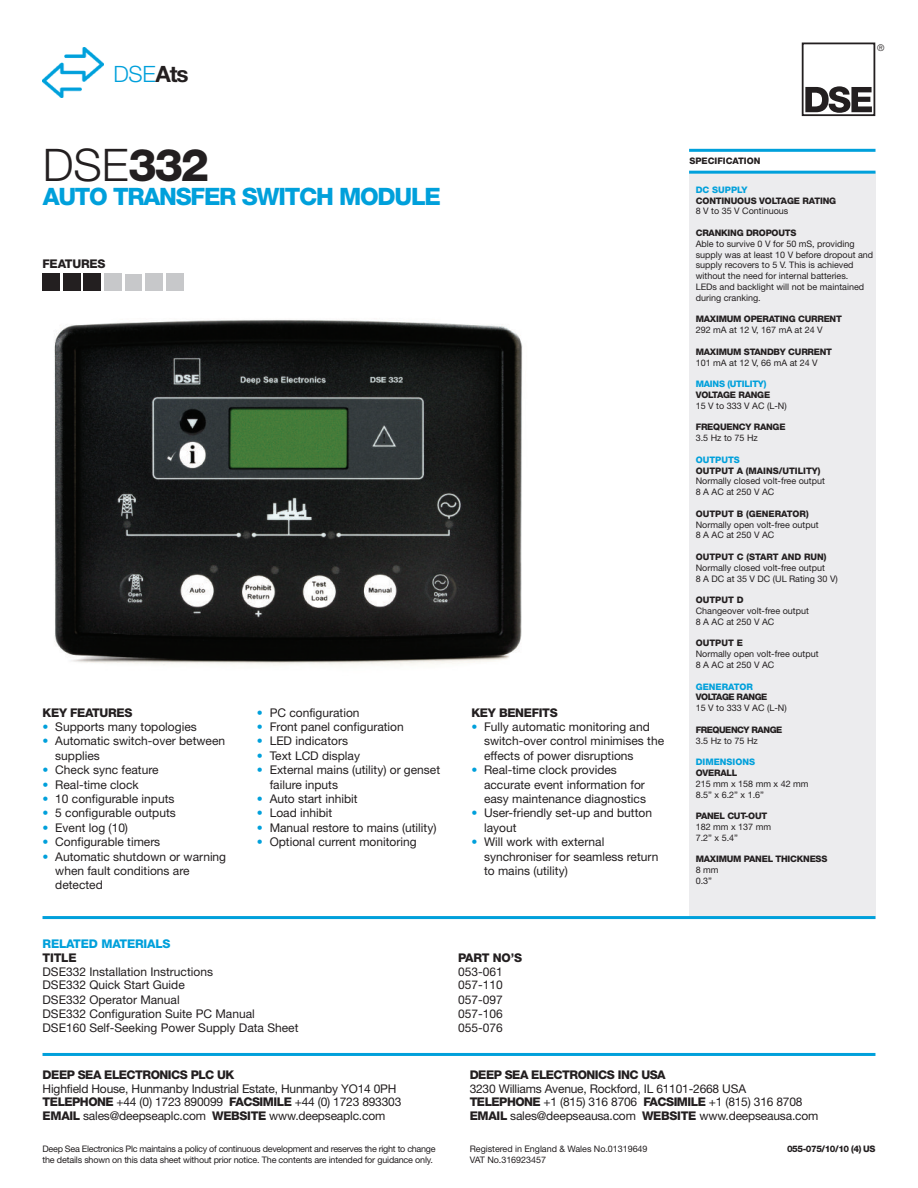
<style>
.page{position:relative;width:918px;height:1188px;background:#fff}
.page>*{position:absolute;margin:0;border:0;box-sizing:border-box;transform-origin:0 0}
.t1{font:300 45px "Helvetica Neue";color:#231f20}
.t2{font:800 24px "Helvetica Neue";letter-spacing:-.05em;color:#00a0db}
.t3{font:300 22.5px "Helvetica Neue";color:#00a0db}
.t4{font:12px/14.4px "Helvetica Neue";color:#231f20}
.t5{font:800 12px "Helvetica Neue";letter-spacing:-.04em;color:#231f20}
.t6{font:800 12px "Helvetica Neue";letter-spacing:-.015em;color:#00a0db}
.t7{font:800 12px "Helvetica Neue";letter-spacing:-.015em;color:#231f20}
.t8{font:300 9.15px "Helvetica Neue";color:#231f20}
.t9{font:9px/10.8px "Helvetica Neue";color:#231f20}
.t10{font:9px/10.8px "Helvetica Neue";letter-spacing:-.03em;color:#231f20}
.t11{font:800 9px "Helvetica Neue";letter-spacing:-.025em;color:#231f20}
.t12{font:800 9px "Helvetica Neue";color:#231f20}
.t13{font:800 9px "Helvetica Neue";letter-spacing:-.05em;color:#231f20}
.t14{font:800 9px "Helvetica Neue";color:#00a0db}
.t15{font:800 9px "Helvetica Neue";letter-spacing:-.025em;color:#00a0db}
.s1{font-weight:700;color:#231f20}
.s2{font-weight:800}
.s3{font-weight:800;color:#00a0db}
</style>
<div class="page">
<div style="left:689px;top:172px;width:187px;height:746px;background:#ececee"></div>
<hr style="left:689px;top:149px;width:187px;height:3px;background:#00a0db">
<hr style="left:689px;top:171px;width:187px;height:3px;background:#00a0db">
<div style="left:802px;top:43px;width:73px;height:73px;border:2px solid #231f20"></div>
<svg style="left:805px;top:86px;width:67px;height:27px"></svg>
<div style="left:43px;top:274px;width:17px;height:17px;background:#231f20"></div>
<div style="left:63px;top:274px;width:17px;height:17px;background:#231f20"></div>
<div style="left:84px;top:274px;width:17px;height:17px;background:#231f20"></div>
<div style="left:105px;top:274px;width:17px;height:17px;background:#c7c8ca"></div>
<div style="left:125px;top:274px;width:17px;height:17px;background:#c7c8ca"></div>
<div style="left:146px;top:274px;width:17px;height:17px;background:#c7c8ca"></div>
<div style="left:167px;top:274px;width:17px;height:17px;background:#c7c8ca"></div>
<hr style="left:43px;top:1053px;width:832px;height:3px;background:#00a0db">
<hr style="left:43px;top:916px;width:832px;height:3px;background:#00a0db">
<img style="left:43px;top:48px;width:60px;height:50px">
<img style="left:54px;top:320px;width:469px;height:345px">
<h3 class="t3" style="left:114px;top:66px;width:77px">DSE<span class="s1">Ats</span></h3>
<p class="t8" style="left:877px;top:44px;width:9px">®</p>
<h1 class="t1" style="left:43px;top:149px;width:168px">DSE<span class="s2">332</span></h1>
<h2 class="t2" style="left:43px;top:188px;width:400px">AUTO TRANSFER SWITCH MODULE</h2>
<p class="t7" style="left:43px;top:259px;width:65px">FEATURES</p>
<p class="t5" style="left:43px;top:708px;width:91px">KEY FEATURES</p>
<p class="t4" style="left:43px;top:721px;width:156px"><span class="s3">•</span> Supports many topologies</p>
<p class="t4" style="left:55px;top:735px;width:171px;text-indent:-13px"><span class="s3">•</span> Automatic switch-over between supplies</p>
<p class="t4" style="left:43px;top:764px;width:118px"><span class="s3">•</span> Check sync feature</p>
<p class="t4" style="left:43px;top:778px;width:98px"><span class="s3">•</span> Real-time clock</p>
<p class="t4" style="left:43px;top:793px;width:134px"><span class="s3">•</span> 10 configurable inputs</p>
<p class="t4" style="left:43px;top:807px;width:135px"><span class="s3">•</span> 5 configurable outputs</p>
<p class="t4" style="left:43px;top:821px;width:87px"><span class="s3">•</span> Event log (10)</p>
<p class="t4" style="left:43px;top:836px;width:119px"><span class="s3">•</span> Configurable timers</p>
<p class="t4" style="left:55px;top:850px;width:172px;text-indent:-13px"><span class="s3">•</span> Automatic shutdown or warning when fault conditions are detected</p>
<p class="t4" style="left:257px;top:706px;width:104px"><span class="s3">•</span> PC configuration</p>
<p class="t4" style="left:257px;top:721px;width:148px"><span class="s3">•</span> Front panel configuration</p>
<p class="t4" style="left:257px;top:735px;width:93px"><span class="s3">•</span> LED indicators</p>
<p class="t4" style="left:257px;top:749px;width:105px"><span class="s3">•</span> Text LCD display</p>
<p class="t4" style="left:270px;top:764px;width:172px;text-indent:-13px"><span class="s3">•</span> External mains (utility) or genset failure inputs</p>
<p class="t4" style="left:257px;top:793px;width:102px"><span class="s3">•</span> Auto start inhibit</p>
<p class="t4" style="left:257px;top:807px;width:77px"><span class="s3">•</span> Load inhibit</p>
<p class="t4" style="left:257px;top:821px;width:181px"><span class="s3">•</span> Manual restore to mains (utility)</p>
<p class="t4" style="left:257px;top:836px;width:161px"><span class="s3">•</span> Optional current monitoring</p>
<p class="t5" style="left:471px;top:708px;width:88px">KEY BENEFITS</p>
<p class="t4" style="left:484px;top:721px;width:182px;text-indent:-13px"><span class="s3">•</span> Fully automatic monitoring and switch-over control minimises the effects of power disruptions</p>
<p class="t4" style="left:484px;top:764px;width:163px;text-indent:-13px"><span class="s3">•</span> Real-time clock provides accurate event information for easy maintenance diagnostics</p>
<p class="t4" style="left:484px;top:807px;width:169px;text-indent:-13px"><span class="s3">•</span> User-friendly set-up and button layout</p>
<p class="t4" style="left:484px;top:836px;width:176px;text-indent:-13px"><span class="s3">•</span> Will work with external synchroniser for seamless return to mains (utility)</p>
<p class="t6" style="left:43px;top:939px;width:130px">RELATED MATERIALS</p>
<p class="t5" style="left:43px;top:954px;width:36px">TITLE</p>
<p class="t5" style="left:458px;top:954px;width:66px">PART NO’S</p>
<p class="t4" style="left:43px;top:965px;width:172px">DSE332 Installation Instructions</p>
<p class="t4" style="left:458px;top:965px;width:46px">053-061</p>
<p class="t4" style="left:43px;top:979px;width:144px">DSE332 Quick Start Guide</p>
<p class="t4" style="left:458px;top:979px;width:46px">057-110</p>
<p class="t4" style="left:43px;top:993px;width:139px">DSE332 Operator Manual</p>
<p class="t4" style="left:458px;top:993px;width:46px">057-097</p>
<p class="t4" style="left:43px;top:1008px;width:214px">DSE332 Configuration Suite PC Manual</p>
<p class="t4" style="left:458px;top:1008px;width:46px">057-106</p>
<p class="t4" style="left:43px;top:1022px;width:257px">DSE160 Self-Seeking Power Supply Data Sheet</p>
<p class="t4" style="left:458px;top:1022px;width:46px">055-076</p>
<p class="t12" style="left:689px;top:157px;width:72px">SPECIFICATION</p>
<p class="t14" style="left:696px;top:186px;width:53px">DC SUPPLY</p>
<p class="t11" style="left:696px;top:197px;width:142px">CONTINUOUS VOLTAGE RATING</p>
<p class="t9" style="left:696px;top:207px;width:94px">8 V to 35 V Continuous</p>
<p class="t11" style="left:696px;top:230px;width:102px">CRANKING DROPOUTS</p>
<p class="t9" style="left:696px;top:239px;width:179px">Able to survive 0 V for 50 mS, providing supply was at least 10 V before dropout and supply recovers to 5 V. This is achieved without the need for internal batteries.<br>LEDs and backlight will not be maintained during cranking.</p>
<p class="t11" style="left:696px;top:316px;width:148px">MAXIMUM OPERATING CURRENT</p>
<p class="t9" style="left:696px;top:325px;width:129px">292 mA at 12 V, 167 mA at 24 V</p>
<p class="t11" style="left:696px;top:348px;width:138px">MAXIMUM STANDBY CURRENT</p>
<p class="t9" style="left:696px;top:358px;width:124px">101 mA at 12 V, 66 mA at 24 V</p>
<p class="t15" style="left:696px;top:381px;width:72px">MAINS (UTILITY)</p>
<p class="t11" style="left:696px;top:392px;width:76px">VOLTAGE RANGE</p>
<p class="t9" style="left:696px;top:401px;width:92px">15 V to 333 V AC (L-N)</p>
<p class="t11" style="left:696px;top:424px;width:91px">FREQUENCY RANGE</p>
<p class="t9" style="left:696px;top:433px;width:64px">3.5 Hz to 75 Hz</p>
<p class="t14" style="left:696px;top:456px;width:46px">OUTPUTS</p>
<p class="t12" style="left:696px;top:467px;width:126px">OUTPUT A (MAINS/UTILITY)</p>
<p class="t9" style="left:696px;top:477px;width:131px">Normally closed volt-free output<br>8AACat250VAC</p>
<p class="t12" style="left:696px;top:510px;width:114px">OUTPUT B (GENERATOR)</p>
<p class="t9" style="left:696px;top:520px;width:124px">Normally open volt-free output<br>8AACat250VAC</p>
<p class="t12" style="left:696px;top:554px;width:132px">OUTPUT C (START AND RUN)</p>
<p class="t9" style="left:696px;top:563px;width:144px">Normally closed volt-free output<br>8 A DC at 35 V DC (UL Rating 30 V)</p>
<p class="t11" style="left:696px;top:597px;width:49px">OUTPUT D</p>
<p class="t9" style="left:696px;top:606px;width:115px">Changeover volt-free output<br>8AACat250VAC</p>
<p class="t11" style="left:696px;top:640px;width:49px">OUTPUT E</p>
<p class="t9" style="left:696px;top:649px;width:124px">Normally open volt-free output<br>8AACat250VAC</p>
<p class="t14" style="left:696px;top:683px;width:59px">GENERATOR</p>
<p class="t13" style="left:696px;top:694px;width:73px">VOLTAGE RANGE</p>
<p class="t9" style="left:696px;top:703px;width:92px">15 V to 333 V AC (L-N)</p>
<p class="t13" style="left:696px;top:726px;width:88px">FREQUENCY RANGE</p>
<p class="t9" style="left:696px;top:736px;width:64px">3.5 Hz to 75 Hz</p>
<p class="t14" style="left:696px;top:759px;width:61px">DIMENSIONS</p>
<p class="t11" style="left:696px;top:770px;width:43px">OVERALL</p>
<p class="t9" style="left:696px;top:779px;width:114px">215 mm x 158 mm x 42 mm<br>8.5” x 6.2” x 1.6”</p>
<p class="t11" style="left:696px;top:813px;width:73px">PANEL CUT-OUT</p>
<p class="t9" style="left:696px;top:822px;width:77px">182 mm x 137 mm<br>7.2” x 5.4”</p>
<p class="t11" style="left:696px;top:856px;width:133px">MAXIMUM PANEL THICKNESS</p>
<p class="t9" style="left:696px;top:865px;width:24px">8 mm<br>0.3”</p>
<p class="t5" style="left:43px;top:1070px;width:193px">DEEP SEA ELECTRONICS PLC UK</p>
<p class="t4" style="left:43px;top:1083px;width:360px;line-height:13.5px">Highfield House, Hunmanby Industrial Estate, Hunmanby YO14 0PH<br><span class="s2">TELEPHONE</span> +44 (0) 1723 890099 <span class="s2">FACSIMILE</span> +44 (0) 1723 893303<br><span class="s2">EMAIL</span> sales@deepseaplc.com <span class="s2">WEBSITE</span> www.deepseaplc.com</p>
<p class="t10" style="left:43px;top:1144px;width:395px">Deep Sea Electronics Plc maintains a policy of continuous development and reserves the right to change the details shown on this data sheet without prior notice. The contents are intended for guidance only.</p>
<p class="t5" style="left:470px;top:1070px;width:198px">DEEP SEA ELECTRONICS INC USA</p>
<p class="t4" style="left:470px;top:1083px;width:350px;line-height:13.5px">3230 Williams Avenue, Rockford, IL 61101-2668 USA<br><span class="s2">TELEPHONE</span> +1 (815) 316 8706 <span class="s2">FACSIMILE</span> +1 (815) 316 8708<br><span class="s2">EMAIL</span> sales@deepseausa.com <span class="s2">WEBSITE</span> www.deepseausa.com</p>
<p class="t9" style="left:470px;top:1144px;width:179px">Registered in England &amp; Wales No.01319649</p>
<p class="t13" style="left:787px;top:1145px;width:90px">055-075/10/10 (4) US</p>
<p class="t9" style="left:470px;top:1155px;width:78px">VAT No.316923457</p>
</div>
